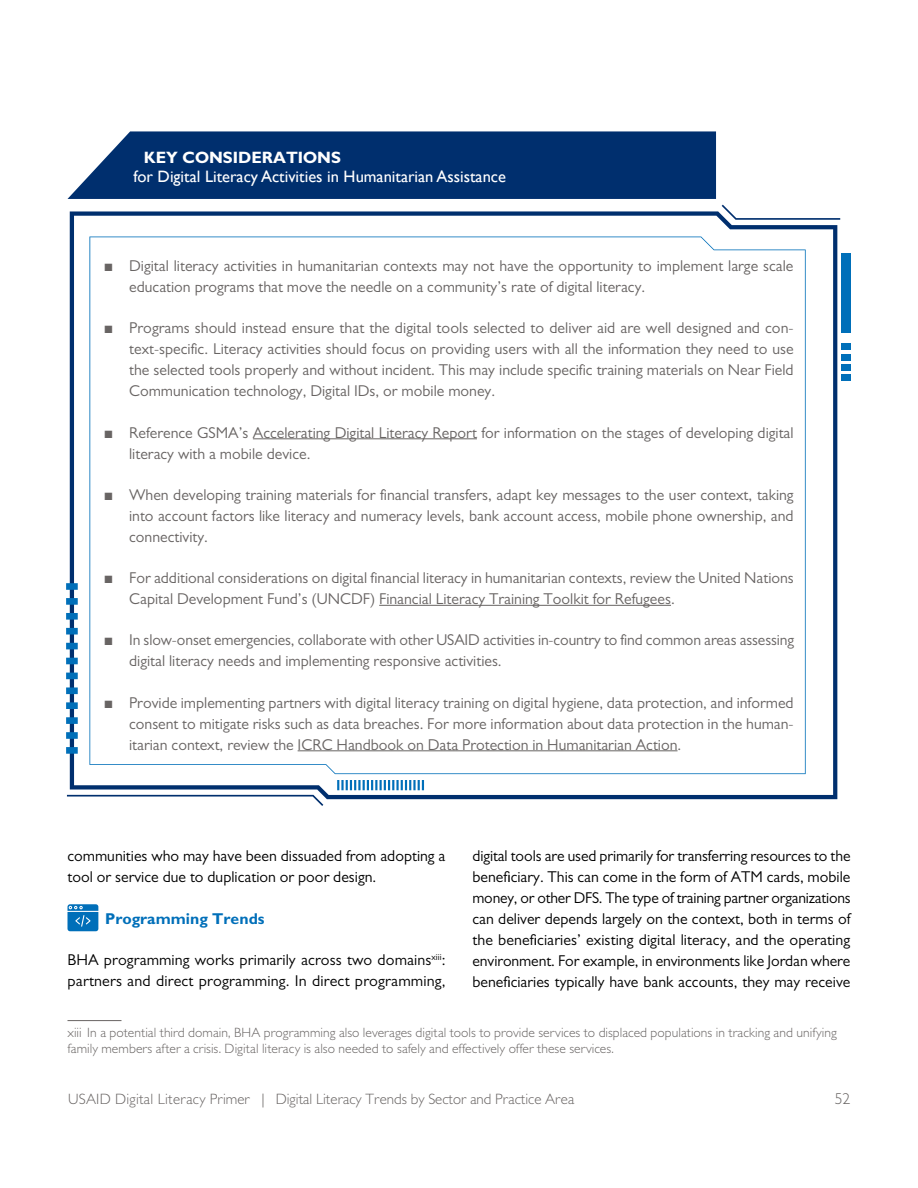
<style>
.page{position:relative;width:918px;height:1188px;background:#fff}
.page>*{position:absolute;margin:0;border:0;box-sizing:border-box;transform-origin:0 0}
.Key_Considerations_B{font:16.5px/19.5px "Gill Sans";color:#fff}
.t1{font:15.75px/21px "Gill Sans";color:#686463}
.Primer_Normal_Text{font:15.75px/21px "Gill Sans";color:#000}
.Primer_Normal_Text-2{font:700 15.75px "Gill Sans";color:#006fb9}
.t2{font:300 15.75px "Gill Sans";color:#686463}
.t3{font:300 15px "Gill Sans";color:#686463}
.footnote{font:300 13.5px/16.2px "Gill Sans Std";letter-spacing:.005em;color:#686463}
.s1{font-weight:700}
.s2{font-family:"Arial"}
</style>
<div class="page">
<hr style="left:68px;top:1020px;width:54px;height:1px;background:#686463">
<svg style="left:68px;top:904px;width:30px;height:27px"></svg>
<svg style="left:70px;top:211px;width:767px;height:588px"></svg>
<svg style="left:89px;top:237px;width:717px;height:537px"></svg>
<div style="left:841px;top:253px;width:9px;height:80px;background:#006fb9"></div>
<div style="left:841px;top:344px;width:9px;height:6px;background:#006fb9"></div>
<div style="left:841px;top:354px;width:9px;height:7px;background:#006fb9"></div>
<div style="left:841px;top:364px;width:9px;height:7px;background:#006fb9"></div>
<div style="left:841px;top:374px;width:9px;height:7px;background:#006fb9"></div>
<svg style="left:67px;top:795px;width:256px;height:11px"></svg>
<svg style="left:722px;top:205px;width:118px;height:15px"></svg>
<svg style="left:66px;top:583px;width:12px;height:171px"></svg>
<svg style="left:68px;top:131px;width:648px;height:68px;background:#0d3a75"></svg>
<svg style="left:337px;top:780px;width:87px;height:10px"></svg>
<hr style="left:253px;top:438px;width:224px;height:1px;background:#686463">
<hr style="left:379px;top:605px;width:292px;height:1px;background:#686463">
<hr style="left:298px;top:750px;width:380px;height:1px;background:#686463">
<p class="Key_Considerations_B" style="left:133px;top:148px;width:374px;text-indent:10px"><span class="s1">KEY CONSIDERATIONS<br></span>for Digital Literacy Activities in Humanitarian Assistance</p>
<p class="t1" style="left:129px;top:255px;width:666px;text-indent:-26px"><span class="s2">■</span> Digital literacy activities in humanitarian contexts may not have the opportunity to implement large scale education programs that move the needle on a community’s rate of digital literacy.</p>
<p class="t1" style="left:129px;top:318px;width:666px;text-align:justify;text-indent:-26px"><span class="s2">■</span> Programs should instead ensure that the digital tools selected to deliver aid are well designed and con&shy;text-specific. Literacy activities should focus on providing users with all the information they need to use the selected tools properly and without incident. This may include specific training materials on Near Field Communication technology, Digital IDs, or mobile money.</p>
<p class="t1" style="left:129px;top:422px;width:666px;text-indent:-26px"><span class="s2">■</span> Reference GSMA’s Accelerating Digital Literacy Report for information on the stages of developing digital literacy with a mobile device.</p>
<p class="t1" style="left:129px;top:484px;width:666px;text-align:justify;text-indent:-26px"><span class="s2">■</span> When developing training materials for financial transfers, adapt key messages to the user context, taking into account factors like literacy and numeracy levels, bank account access, mobile phone ownership, and connectivity.</p>
<p class="t1" style="left:129px;top:567px;width:666px;text-indent:-26px"><span class="s2">■</span> For additional considerations on digital financial literacy in humanitarian contexts, review the United Nations<br>Capital Development Fund’s (UNCDF) Financial Literacy Training Toolkit for Refugees.</p>
<p class="t1" style="left:129px;top:630px;width:666px;text-indent:-26px"><span class="s2">■</span> In slow-onset emergencies, collaborate with other USAID activities in-country to find common areas assessing digital literacy needs and implementing responsive activities.</p>
<p class="t1" style="left:129px;top:692px;width:666px;text-align:justify;text-indent:-26px"><span class="s2">■</span> Provide implementing partners with digital literacy training on digital hygiene, data protection, and informed consent to mitigate risks such as data breaches. For more information about data protection in the human&shy;itarian context, review the ICRC Handbook on Data Protection in Humanitarian Action.</p>
<p class="Primer_Normal_Text" style="left:68px;top:846px;width:380px">communities who may have been dissuaded from adopting a tool or service due to duplication or poor design.</p>
<p class="Primer_Normal_Text-2" style="left:105px;top:909px;width:161px">Programming Trends</p>
<p class="Primer_Normal_Text" style="left:68px;top:949px;width:380px">BHA programming works primarily across two domains<sup>xiii</sup>: partners and direct programming. In direct programming,</p>
<p class="footnote" style="left:68px;top:1024px;width:771px">xiii In a potential third domain, BHA programming also leverages digital tools to provide services to displaced populations in tracking and unifying family members after a crisis. Digital literacy is also needed to safely and effectively offer these services.</p>
<p class="Primer_Normal_Text" style="left:472px;top:846px;width:380px;text-align:justify">digital tools are used primarily for transferring resources to the beneficiary. This can come in the form of ATM cards, mobile money, or other DFS. The type of training partner organizations can deliver depends largely on the context, both in terms of the beneficiaries’ existing digital literacy, and the operating environment. For example, in environments like Jordan where beneficiaries typically have bank accounts, they may receive</p>
<p class="t3" style="left:68px;top:1090px;width:508px">USAID Digital Literacy Primer | Digital Literacy Trends by Sector and Practice Area</p>
<p class="t2" style="left:835px;top:1090px;width:17px">52</p>
</div>
